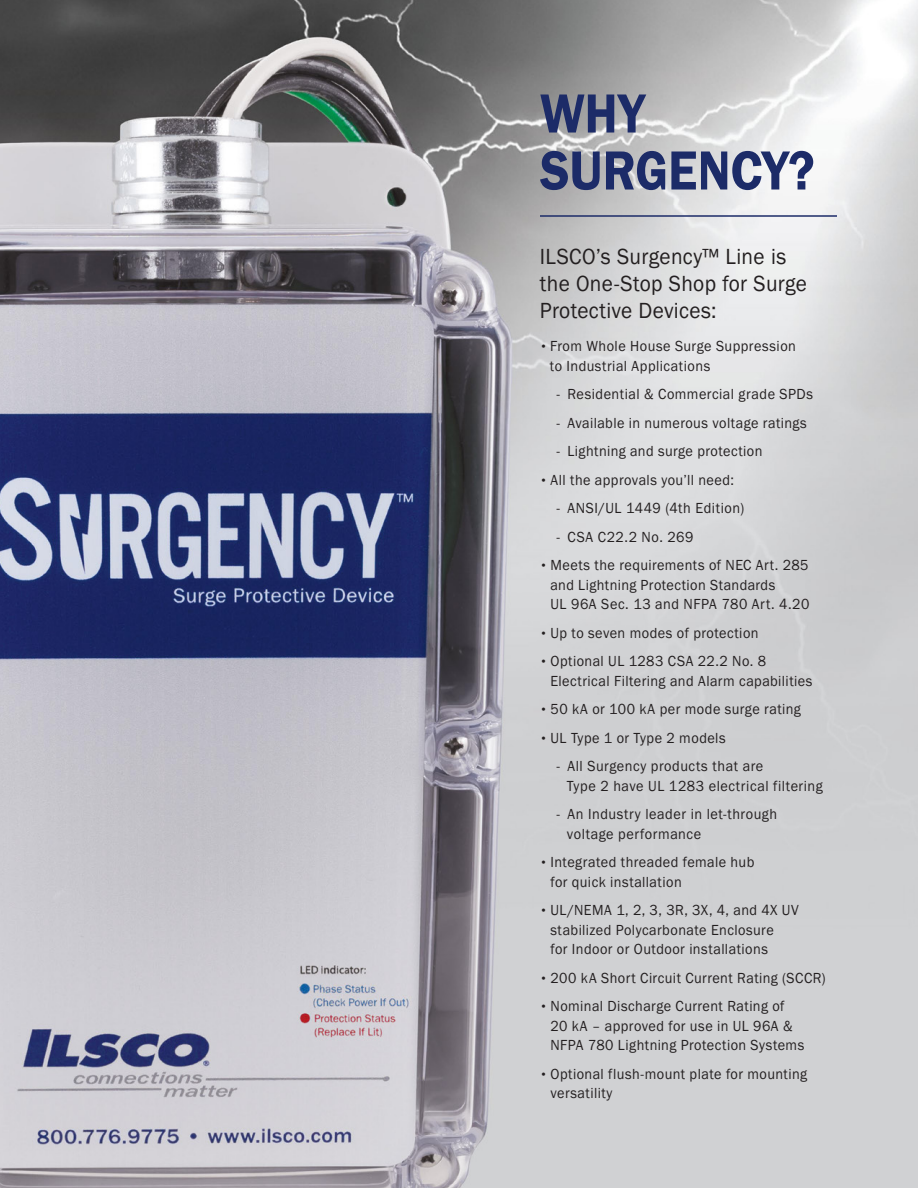
<style>
.page{position:relative;width:918px;height:1188px;background:#fff}
.page>*{position:absolute;margin:0;border:0;box-sizing:border-box;transform-origin:0 0}
.t1{font:57px/57px "Franklin Gothic URW Dem";letter-spacing:-.005em;color:#1c2b68;scale:.9 1}
.t2{font:22.5px/27px "Franklin Gothic URW Boo";letter-spacing:.015em;color:#231f20;scale:.95 1}
.t3{font:15px/19.5px "Franklin Gothic URW Boo";letter-spacing:.03em;color:#231f20;scale:.95 1}
.s1{font-size:11.4px}
</style>
<div class="page">
<img style="left:0;top:0;width:918px;height:1188px">
<hr style="left:540px;top:215px;width:297px;height:2px;background:#1c2b68">
<h1 class="t1" style="left:540px;top:84px;width:307px">WHY<br>SURGENCY?</h1>
<h2 class="t2" style="left:540px;top:243px;width:282px">ILSCO’s Surgency™ Line is the One-Stop Shop for Surge<br>Protective Devices:</h2>
<p class="t3" style="left:550px;top:336px;width:260px;text-indent:-10px"><span class="s1">•</span> From Whole House Surge Suppression to Industrial Applications</p>
<p class="t3" style="left:556px;top:384px;width:272px">- Residential &amp; Commercial grade SPDs</p>
<p class="t3" style="left:556px;top:412px;width:265px">- Available in numerous voltage ratings</p>
<p class="t3" style="left:556px;top:441px;width:218px">- Lightning and surge protection</p>
<p class="t3" style="left:540px;top:469px;width:206px"><span class="s1">•</span> All the approvals you’ll need:</p>
<p class="t3" style="left:556px;top:498px;width:199px">- ANSI/UL 1449 (4th Edition)</p>
<p class="t3" style="left:556px;top:526px;width:146px">- CSA C22.2 No. 269</p>
<p class="t3" style="left:550px;top:555px;width:274px;text-indent:-10px"><span class="s1">•</span> Meets the requirements of NEC Art. 285 and Lightning Protection Standards<br>UL 96A Sec. 13 and NFPA 780 Art. 4.20</p>
<p class="t3" style="left:540px;top:622px;width:232px"><span class="s1">•</span> Up to seven modes of protection</p>
<p class="t3" style="left:550px;top:651px;width:277px;text-indent:-10px"><span class="s1">•</span> Optional UL 1283 CSA 22.2 No. 8<br>Electrical Filtering and Alarm capabilities</p>
<p class="t3" style="left:540px;top:699px;width:276px"><span class="s1">•</span> 50 kA or 100 kA per mode surge rating</p>
<p class="t3" style="left:540px;top:727px;width:197px"><span class="s1">•</span> UL Type 1 or Type 2 models</p>
<p class="t3" style="left:567px;top:756px;width:271px;text-indent:-11px">- All Surgency products that are<br>Type 2 have UL 1283 electrical filtering</p>
<p class="t3" style="left:567px;top:804px;width:223px;text-indent:-11px">- An Industry leader in let-through voltage performance</p>
<p class="t3" style="left:550px;top:852px;width:216px;text-indent:-10px"><span class="s1">•</span> Integrated threaded female hub for quick installation</p>
<p class="t3" style="left:550px;top:900px;width:263px;text-indent:-10px"><span class="s1">•</span> UL/NEMA 1, 2, 3, 3R, 3X, 4, and 4X UV stabilized Polycarbonate Enclosure<br>for Indoor or Outdoor installations</p>
<p class="t3" style="left:540px;top:967px;width:302px"><span class="s1">•</span> 200 kA Short Circuit Current Rating (SCCR)</p>
<p class="t3" style="left:550px;top:996px;width:269px;text-indent:-10px"><span class="s1">•</span> Nominal Discharge Current Rating of<br>20 kA – approved for use in UL 96A &amp;<br>NFPA 780 Lightning Protection Systems</p>
<p class="t3" style="left:550px;top:1063px;width:272px;text-indent:-10px"><span class="s1">•</span> Optional flush-mount plate for mounting versatility</p>
</div>
